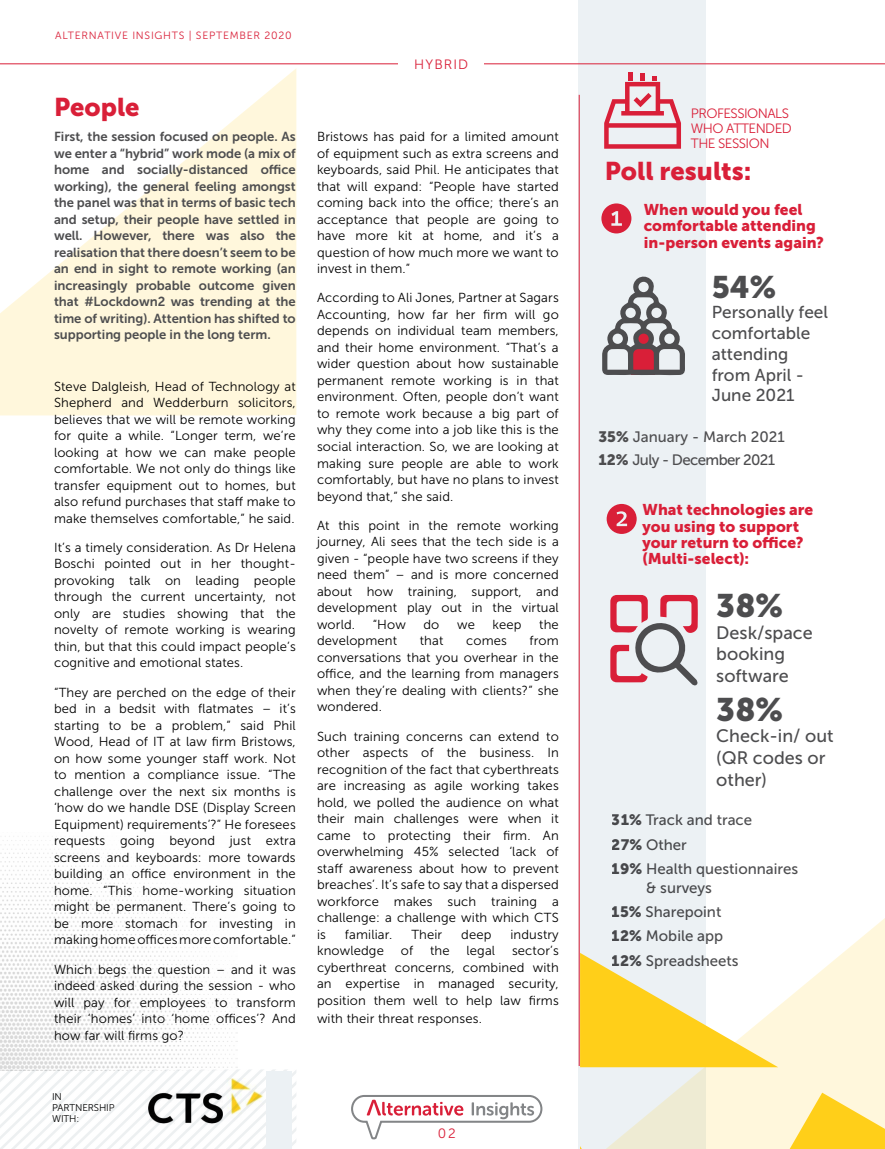
<style>
.page{position:relative;width:885px;height:1149px;background:#fff}
.page>*{position:absolute;margin:0;border:0;box-sizing:border-box;transform-origin:0 0}
.t1{font:32.4px "Museo Sans 900";color:#4d4d4f}
.t2{font:31.05px "Museo Sans 900";color:#4d4d4f}
.t3{font:25.5px "Museo Sans 900";color:#d91f38}
.t4{font:18px/21.6px "Museo Sans 500";color:#4d4d4f}
.t5{font:17.25px/20.7px "Museo Sans 500";color:#4d4d4f}
.t6{font:15.45px/16.2px "Museo Sans 900";color:#d91f38}
.t7{font:15px/24.2px "Museo Sans 500";color:#4d4d4f}
.t8{font:15px/23.1px "Museo Sans 500";letter-spacing:-.02em;color:#4d4d4f}
.t9{font:13.5px/15px "Museo Sans 300";letter-spacing:-.04em;color:#d91f38}
.t10{font:13.05px/16.5px "Museo Sans 300";letter-spacing:.01em;color:#000;text-align:justify}
.t11{font:13.05px/16.5px "Museo Sans 700";color:#4d4d4f;text-align:justify}
.t12{font:10.5px "Museo Sans 300";letter-spacing:.07em;color:#d91f38}
.t13{font:9.75px/11.2px "Museo Sans 300";letter-spacing:-.01em;color:#000}
.s1{font-family:"Museo Sans 900"}
</style>
<div class="page">
<div style="left:578px;top:0;width:128px;height:1148px;background:#ecf1f4"></div>
<svg style="left:0;top:69px;width:296px;height:346px;fill:#fff7dc"></svg>
<svg style="left:351px;top:1095px;width:192px;height:44px"></svg>
<svg style="left:0;top:1069px;width:296px;height:80px"></svg>
<div style="left:266px;top:1070px;width:25px;height:78px;background:#ecf1f4"></div>
<hr style="left:578px;top:95px;width:1px;height:970px;background:#d91f38">
<img style="left:138px;top:1078px;width:128px;height:48px">
<svg style="left:604px;top:72px;width:77px;height:77px"></svg>
<svg style="left:601px;top:203px;width:30px;height:30px"></svg>
<hr style="left:0;top:63px;width:884px;height:1px;background:#d91f38">
<div style="left:398px;top:54px;width:85px;height:25px;background:#fff"></div>
<svg style="left:578px;top:840px;width:306px;height:308px"></svg>
<svg style="left:580px;top:952px;width:198px;height:114px"></svg>
<svg style="left:789px;top:1092px;width:95px;height:56px;background:#ffde66"></svg>
<img style="left:0;top:836px;width:237px;height:233px">
<svg style="left:606px;top:504px;width:30px;height:30px"></svg>
<svg style="left:602px;top:276px;width:83px;height:99px"></svg>
<svg style="left:610px;top:594px;width:87px;height:92px"></svg>
<p class="t12" style="left:55px;top:29px;width:238px">ALTERNATIVE INSIGHTS | SEPTEMBER 2020</p>
<h3 class="t3" style="left:54px;top:93px;width:87px">People</h3>
<p class="t11" style="left:54px;top:128px;width:243px">First, the session focused on people. As we enter a “hybrid” work mode (a mix of home and socially-distanced office working), the general feeling amongst the panel was that in terms of basic tech and setup, their people have settled in well. However, there was also the realisation that there doesn’t seem to be an end in sight to remote working (an increasingly probable outcome given that #Lockdown2 was trending at the time of writing). Attention has shifted to supporting people in the long term.</p>
<p class="t10" style="left:54px;top:378px;width:243px">Steve Dalgleish, Head of Technology at Shepherd and Wedderburn solicitors, believes that we will be remote working for quite a while. “Longer term, we’re looking at how we can make people comfortable. We not only do things like transfer equipment out to homes, but also refund purchases that staff make to make themselves comfortable,” he said.</p>
<p class="t10" style="left:54px;top:539px;width:243px">It’s a timely consideration. As Dr Helena Boschi pointed out in her thought&shy;provoking talk on leading people through the current uncertainty, not only are studies showing that the novelty of remote working is wearing thin, but that this could impact people’s cognitive and emotional states.</p>
<p class="t10" style="left:54px;top:683px;width:243px">“They are perched on the edge of their bed in a bedsit with flatmates – it’s starting to be a problem,” said Phil Wood, Head of IT at law firm Bristows, on how some younger staff work. Not to mention a compliance issue. “The challenge over the next six months is ‘how do we handle DSE (Display Screen Equipment) requirements’?” He foresees requests going beyond just extra screens and keyboards: more towards building an office environment in the home. “This home-working situation might be permanent. There’s going to be more stomach for investing in making home offices more comfortable.”</p>
<p class="t10" style="left:54px;top:960px;width:243px">Which begs the question – and it was indeed asked during the session - who will pay for employees to transform their ‘homes’ into ‘home offices’? And how far will firms go?</p>
<p class="t13" style="left:52px;top:1090px;width:64px">IN<br>PARTNERSHIP<br>WITH:</p>
<p class="t9" style="left:414px;top:56px;width:55px">HYBRID</p>
<p class="t10" style="left:317px;top:128px;width:243px">Bristows has paid for a limited amount of equipment such as extra screens and keyboards, said Phil. He anticipates that that will expand: “People have started coming back into the office; there’s an acceptance that people are going to have more kit at home, and it’s a question of how much more we want to invest in them.”</p>
<p class="t10" style="left:317px;top:290px;width:243px">According to Ali Jones, Partner at Sagars Accounting, how far her firm will go depends on individual team members, and their home environment. “That’s a wider question about how sustainable permanent remote working is in that environment. Often, people don’t want to remote work because a big part of why they come into a job like this is the social interaction. So, we are looking at making sure people are able to work comfortably, but have no plans to invest beyond that,” she said.</p>
<p class="t10" style="left:317px;top:517px;width:243px">At this point in the remote working journey, Ali sees that the tech side is a given - “people have two screens if they need them” – and is more concerned about how training, support, and development play out in the virtual world.</p>
<p class="t10" style="left:372px;top:616px;width:35px">“How</p>
<p class="t10" style="left:423px;top:616px;width:17px">do</p>
<p class="t10" style="left:457px;top:616px;width:19px">we</p>
<p class="t10" style="left:492px;top:616px;width:30px">keep</p>
<p class="t10" style="left:539px;top:616px;width:21px">the</p>
<p class="t10" style="left:317px;top:632px;width:82px">development</p>
<p class="t10" style="left:420px;top:632px;width:25px">that</p>
<p class="t10" style="left:466px;top:632px;width:42px">comes</p>
<p class="t10" style="left:317px;top:632px;width:243px;text-indent:212px">from conversations that you overhear in the office, and the learning from managers when they’re dealing with clients?” she wondered.</p>
<p class="t10" style="left:317px;top:727px;width:243px">Such training concerns can extend to other aspects of the business. In recognition of the fact that cyberthreats are increasing as agile working takes hold, we polled the audience on what their main challenges were when it came to protecting their firm. An overwhelming 45% selected ‘lack of staff awareness about how to prevent breaches’. It’s safe to say that a dispersed workforce makes such training a challenge: a challenge with which CTS is</p>
<p class="t10" style="left:345px;top:925px;width:49px">familiar.</p>
<p class="t10" style="left:411px;top:925px;width:32px">Their</p>
<p class="t10" style="left:461px;top:925px;width:32px">deep</p>
<p class="t10" style="left:510px;top:925px;width:50px">industry</p>
<p class="t10" style="left:317px;top:942px;width:68px">knowledge</p>
<p class="t10" style="left:401px;top:942px;width:14px">of</p>
<p class="t10" style="left:430px;top:942px;width:21px">the</p>
<p class="t10" style="left:466px;top:942px;width:30px">legal</p>
<p class="t10" style="left:317px;top:942px;width:243px;text-indent:195px">sector’s cyberthreat concerns, combined with an expertise in managed security, position them well to help law firms</p>
<p class="t10" style="left:317px;top:1009px;width:166px">with their threat responses.</p>
<p class="t9" style="left:437px;top:1125px;width:20px">02</p>
<p class="t9" style="left:691px;top:106px;width:102px">PROFESSIONALS<br>WHO ATTENDED<br>THE SESSION</p>
<h3 class="t3" style="left:604px;top:157px;width:148px">Poll results:</h3>
<p class="t6" style="left:643px;top:201px;width:182px">When would you feel comfortable attending in-person events again?</p>
<h2 class="t2" style="left:711px;top:269px;width:66px">54%</h2>
<h3 class="t5" style="left:711px;top:302px;width:118px">Personally feel comfortable attending from April -<br>June 2021</h3>
<p class="t8" style="left:598px;top:425px;width:188px"><span class="s1">35%</span> January - March 2021<br><span class="s1">12%</span> July - December 2021</p>
<p class="t6" style="left:642px;top:501px;width:172px">What technologies are you using to support your return to office? (Multi-select):</p>
<h1 class="t1" style="left:716px;top:587px;width:68px">38%</h1>
<h3 class="t4" style="left:716px;top:621px;width:98px">Desk/space booking software</h3>
<h1 class="t1" style="left:716px;top:691px;width:68px">38%</h1>
<h3 class="t4" style="left:716px;top:725px;width:119px">Check-in/ out (QR codes or other)</h3>
<p class="t7" style="left:611px;top:807px;width:188px"><span class="s1">31%</span> Track and trace<br><span class="s1">27%</span> Other<br><span class="s1">19%</span> Health questionnaires</p>
<p class="t7" style="left:611px;top:875px;width:128px;text-indent:34px">&amp; surveys<br><span class="s1">15%</span> Sharepoint<br><span class="s1">12%</span> Mobile app<br><span class="s1">12%</span> Spreadsheets</p>
</div>
